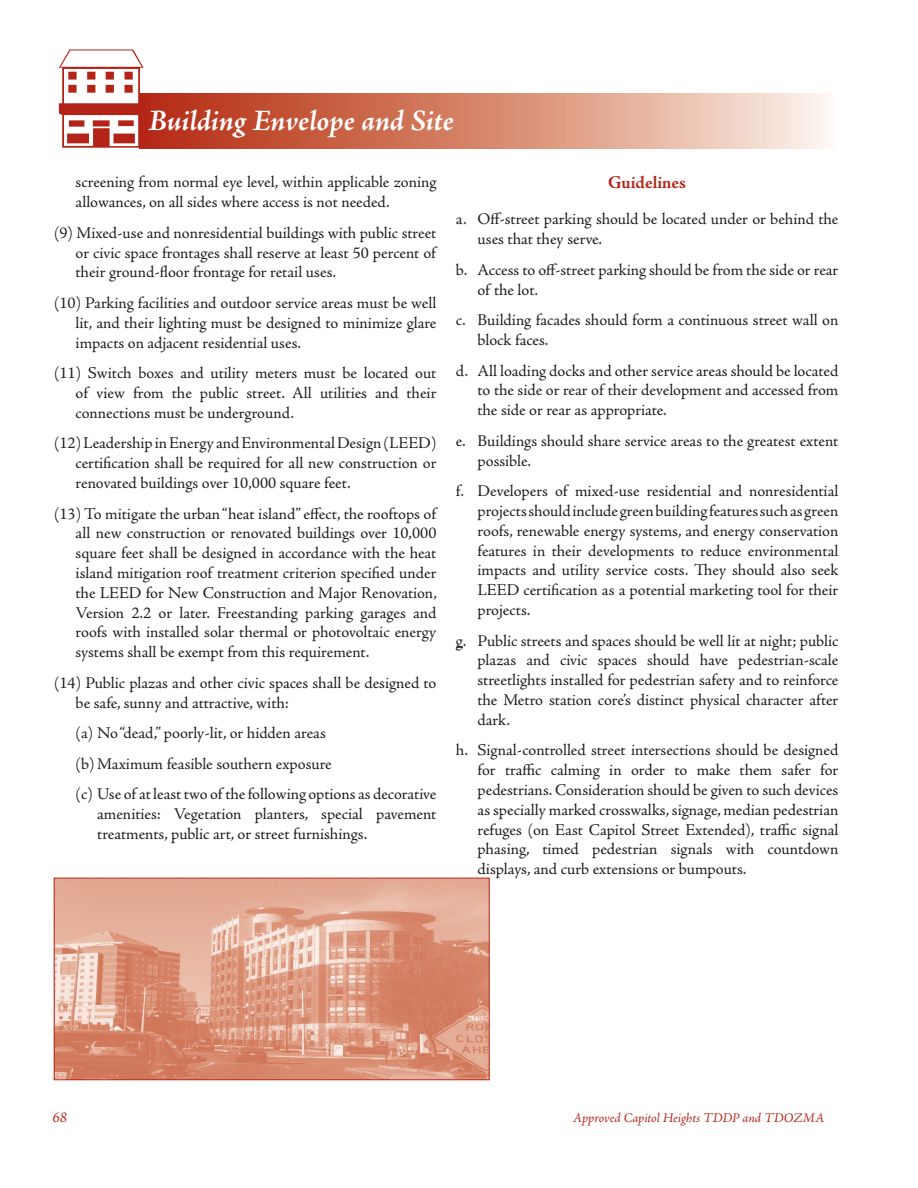
<style>
.page{position:relative;width:918px;height:1188px;background:#fff}
.page>*{position:absolute;margin:0;border:0;box-sizing:border-box;transform-origin:0 0}
.t1{font:108px "Buildings";color:#b42317}
.Banner_Heading{font:italic 700 30px "Adobe Jenson Pro";letter-spacing:-.005em;color:#fff}
.Standards_and_Guidel{font:700 18px "Adobe Jenson Pro";letter-spacing:-.005em;color:#b42317}
.at_LM{font:16.5px/19.8px "Adobe Jenson Pro";letter-spacing:-.005em;color:#231f20;text-align:justify}
.at_LM_at__15{font:16.5px/19.8px "Adobe Jenson Pro";letter-spacing:-.005em;color:#231f20;text-align:justify}
.t2{font:italic 15px "Adobe Jenson Pro";color:#b42317}
.t3{font:italic 13.5px "Adobe Jenson Pro";color:#b42317}
</style>
<div class="page">
<svg style="left:140px;top:94px;width:687px;height:55px;background:#d78972"></svg>
<img style="left:56px;top:880px;width:431px;height:198px">
<div style="left:54px;top:878px;width:435px;height:202px;border:1px solid #b42317"></div>
<h1 class="t1" style="left:54px;top:52px;width:95px">N</h1>
<p class="Banner_Heading" style="left:148px;top:103px;width:307px">Building Envelope and Site</p>
<p class="at_LM" style="left:76px;top:173px;width:362px">screening from normal eye level, within applicable zoning allowances, on all sides where access is not needed.</p>
<p class="at_LM" style="left:76px;top:223px;width:362px;text-indent:-22px">(9) Mixed-use and nonresidential buildings with public street or civic space frontages shall reserve at least 50 percent of their ground-floor frontage for retail uses.</p>
<p class="at_LM" style="left:76px;top:293px;width:362px;text-indent:-22px">(10) Parking facilities and outdoor service areas must be well lit, and their lighting must be designed to minimize glare impacts on adjacent residential uses.</p>
<p class="at_LM" style="left:76px;top:363px;width:362px;text-indent:-22px">(11) Switch boxes and utility meters must be located out of view from the public street. All utilities and their connections must be underground.</p>
<p class="at_LM" style="left:76px;top:434px;width:362px;text-indent:-22px">(12) Leadership in Energy and Environmental Design (LEED) certification shall be required for all new construction or renovated buildings over 10,000 square feet.</p>
<p class="at_LM" style="left:76px;top:504px;width:363px;text-indent:-22px">(13) To mitigate the urban “heat island” effect, the rooftops of all new construction or renovated buildings over 10,000 square feet shall be designed in accordance with the heat island mitigation roof treatment criterion specified under the LEED for New Construction and Major Renovation, Version 2.2 or later. Freestanding parking garages and roofs with installed solar thermal or photovoltaic energy systems shall be exempt from this requirement.</p>
<p class="at_LM" style="left:76px;top:673px;width:362px;text-indent:-22px">(14) Public plazas and other civic spaces shall be designed to be safe, sunny and attractive, with:</p>
<p class="at_LM_at__15" style="left:76px;top:723px;width:252px">(a) No “dead,” poorly-lit, or hidden areas</p>
<p class="at_LM_at__15" style="left:76px;top:754px;width:258px">(b)Maximum feasible southern exposure</p>
<p class="at_LM_at__15" style="left:97px;top:785px;width:341px;text-indent:-22px">(c) Use of at least two of the following options as decorative amenities: Vegetation planters, special pavement treatments, public art, or street furnishings.</p>
<p class="Standards_and_Guidel" style="left:608px;top:173px;width:79px">Guidelines</p>
<p class="at_LM" style="left:478px;top:210px;width:362px;text-indent:-22px">a. Off-street parking should be located under or behind the uses that they serve.</p>
<p class="at_LM" style="left:478px;top:260px;width:362px;text-indent:-22px">b. Access to off-street parking should be from the side or rear of the lot.</p>
<p class="at_LM" style="left:478px;top:311px;width:362px;text-indent:-22px">c. Building facades should form a continuous street wall on block faces.</p>
<p class="at_LM" style="left:478px;top:361px;width:362px;text-indent:-22px">d. All loading docks and other service areas should be located to the side or rear of their development and accessed from the side or rear as appropriate.</p>
<p class="at_LM" style="left:478px;top:431px;width:362px;text-indent:-22px">e. Buildings should share service areas to the greatest extent possible.</p>
<p class="at_LM" style="left:478px;top:482px;width:362px;text-indent:-22px">f. Developers of mixed-use residential and nonresidential projects should include green building features such as green roofs, renewable energy systems, and energy conservation features in their developments to reduce environmental impacts and utility service costs. They should also seek LEED certification as a potential marketing tool for their projects.</p>
<p class="at_LM" style="left:478px;top:631px;width:362px;text-indent:-22px">g. Public streets and spaces should be well lit at night; public plazas and civic spaces should have pedestrian-scale streetlights installed for pedestrian safety and to reinforce the Metro station core’s distinct physical character after dark.</p>
<p class="at_LM" style="left:478px;top:741px;width:362px;text-indent:-22px">h. Signal-controlled street intersections should be designed for traffic calming in order to make them safer for pedestrians. Consideration should be given to such devices as specially marked crosswalks, signage, median pedestrian refuges (on East Capitol Street Extended), traffic signal phasing, timed pedestrian signals with countdown displays, and curb extensions or bumpouts.</p>
<p class="t2" style="left:52px;top:1108px;width:16px">68</p>
<p class="t3" style="left:573px;top:1110px;width:253px">Approved Capitol Heights TDDP and TDOZMA</p>
</div>
